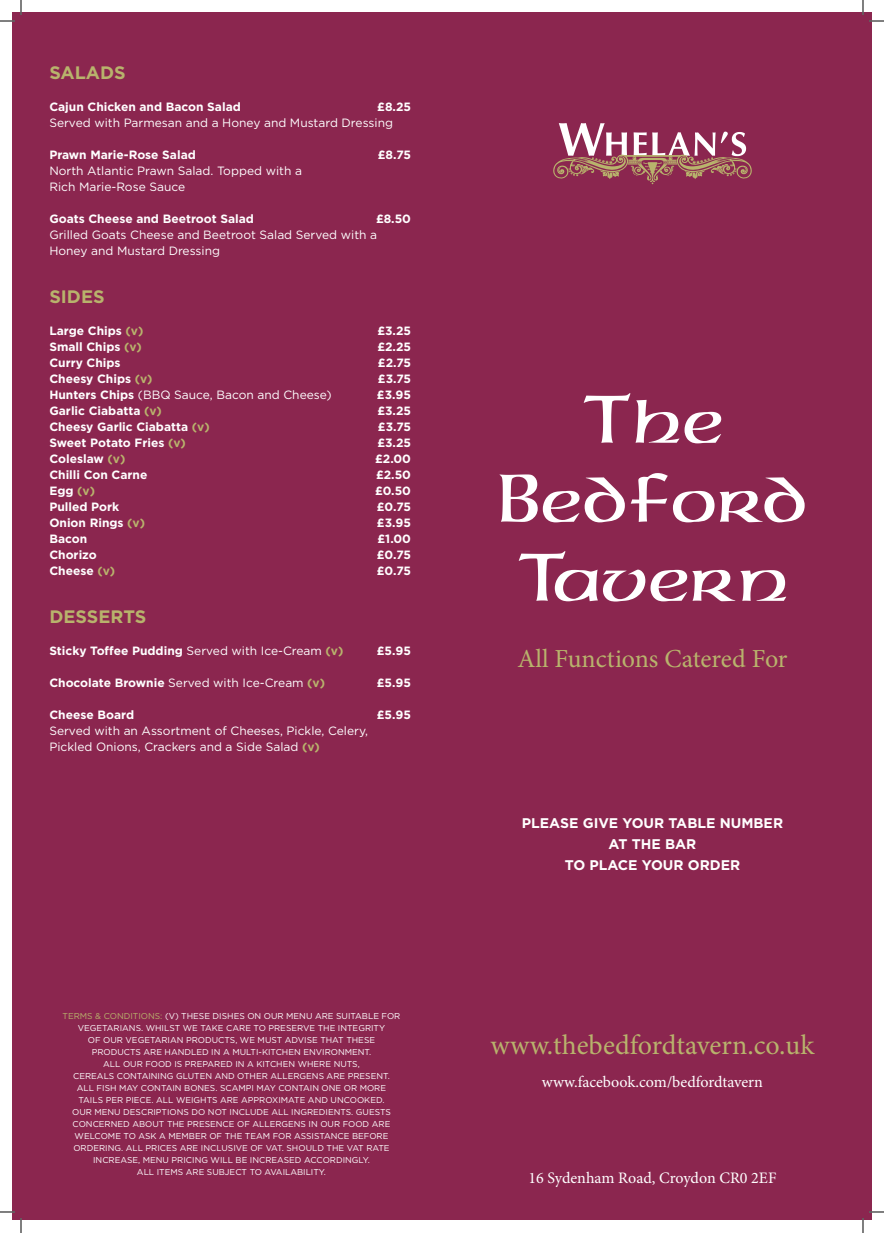
<style>
.page{position:relative;width:884px;height:1233px;background:#fff}
.page>*{position:absolute;margin:0;border:0;box-sizing:border-box;transform-origin:0 0}
.t1{font:69.9px/79px "Dalelands Uncial";color:#fff;text-align:center}
.t2{font:28px "Minion Pro";color:#b8b36c}
.t3{font:26px "Minion Pro";color:#b8b36c}
.t4{font:700 18px "Gotham";color:#b8b36c}
.t5{font:16px "Minion Pro";color:#fff}
.t6{font:700 14px/21px "Gotham";color:#fff;text-align:center}
.t7{font:700 12px "Gotham";color:#fff}
.t8{font:12px/16px "Gotham";color:#fff}
.t9{font:8.5px/12px "Gotham";color:#fff;text-align:center}
.s1{color:#b8b36c}
.s2{font-weight:700}
.s3{font-weight:400}
.s4{font-weight:700;color:#b8b36c}
</style>
<div class="page">
<div style="left:12px;top:12px;width:859px;height:1208px;background:#8b264f"></div>
<svg style="left:553px;top:123px;width:199px;height:61px"></svg>
<svg style="left:0;top:1211px;width:15px;height:1px"></svg>
<svg style="left:869px;top:1211px;width:15px;height:1px"></svg>
<svg style="left:0;top:0;width:22px;height:22px"></svg>
<svg style="left:20px;top:1218px;width:2px;height:15px"></svg>
<svg style="left:862px;top:0;width:22px;height:22px"></svg>
<svg style="left:862px;top:1218px;width:2px;height:15px"></svg>
<h3 class="t4" style="left:49px;top:62px;width:78px">SALADS</h3>
<h3 class="t7" style="left:49px;top:100px;width:193px">Cajun Chicken and Bacon Salad</h3>
<h3 class="t7" style="left:377px;top:100px;width:35px">£8.25</h3>
<h3 class="t8" style="left:49px;top:115px;width:345px">Served with Parmesan and a Honey and Mustard Dressing</h3>
<h3 class="t7" style="left:49px;top:148px;width:148px">Prawn Marie-Rose Salad</h3>
<h3 class="t7" style="left:378px;top:148px;width:35px">£8.75</h3>
<h3 class="t8" style="left:49px;top:163px;width:254px">North Atlantic Prawn Salad. Topped with a<br>Rich Marie-Rose Sauce</h3>
<h3 class="t7" style="left:49px;top:212px;width:206px">Goats Cheese and Beetroot Salad</h3>
<h3 class="t7" style="left:376px;top:212px;width:37px">£8.50</h3>
<h3 class="t8" style="left:49px;top:227px;width:329px">Grilled Goats Cheese and Beetroot Salad Served with a<br>Honey and Mustard Dressing</h3>
<h3 class="t4" style="left:49px;top:286px;width:57px">SIDES</h3>
<h3 class="t7" style="left:49px;top:324px;width:96px">Large Chips <span class="s1">(v)</span></h3>
<h3 class="t7" style="left:377px;top:324px;width:35px">£3.25</h3>
<h3 class="t7" style="left:49px;top:340px;width:94px">Small Chips <span class="s1">(v)</span></h3>
<h3 class="t7" style="left:377px;top:340px;width:35px">£2.25</h3>
<h3 class="t7" style="left:49px;top:356px;width:73px">Curry Chips</h3>
<h3 class="t7" style="left:378px;top:356px;width:35px">£2.75</h3>
<h3 class="t7" style="left:49px;top:372px;width:105px">Cheesy Chips <span class="s1">(v)</span></h3>
<h3 class="t7" style="left:378px;top:372px;width:35px">£3.75</h3>
<h3 class="t8" style="left:49px;top:387px;width:284px"><span class="s2">Hunters Chips</span> (BBQ Sauce, Bacon and Cheese)</h3>
<h3 class="t7" style="left:377px;top:388px;width:36px">£3.95</h3>
<h3 class="t7" style="left:49px;top:404px;width:114px">Garlic Ciabatta <span class="s1">(v)</span></h3>
<h3 class="t7" style="left:377px;top:404px;width:35px">£3.25</h3>
<h3 class="t7" style="left:49px;top:420px;width:162px">Cheesy Garlic Ciabatta <span class="s1">(v)</span></h3>
<h3 class="t7" style="left:378px;top:420px;width:35px">£3.75</h3>
<h3 class="t7" style="left:49px;top:436px;width:138px">Sweet Potato Fries <span class="s1">(v)</span></h3>
<h3 class="t7" style="left:377px;top:436px;width:35px">£3.25</h3>
<h3 class="t7" style="left:49px;top:452px;width:78px">Coleslaw <span class="s1">(v)</span></h3>
<h3 class="t7" style="left:375px;top:452px;width:37px">£2.00</h3>
<h3 class="t7" style="left:49px;top:468px;width:100px">Chilli Con Carne</h3>
<h3 class="t7" style="left:376px;top:468px;width:36px">£2.50</h3>
<h3 class="t7" style="left:49px;top:484px;width:47px">Egg <span class="s1">(v)</span></h3>
<h3 class="t7" style="left:375px;top:484px;width:37px">£0.50</h3>
<h3 class="t7" style="left:49px;top:500px;width:71px">Pulled Pork</h3>
<h3 class="t7" style="left:377px;top:500px;width:36px">£0.75</h3>
<h3 class="t7" style="left:49px;top:516px;width:97px">Onion Rings <span class="s1">(v)</span></h3>
<h3 class="t7" style="left:377px;top:516px;width:36px">£3.95</h3>
<h3 class="t7" style="left:49px;top:532px;width:39px">Bacon</h3>
<h3 class="t7" style="left:377px;top:532px;width:35px">£1.00</h3>
<h3 class="t7" style="left:49px;top:548px;width:49px">Chorizo</h3>
<h3 class="t7" style="left:377px;top:548px;width:36px">£0.75</h3>
<h3 class="t7" style="left:49px;top:564px;width:67px">Cheese <span class="s1">(v)</span></h3>
<h3 class="t7" style="left:377px;top:564px;width:36px">£0.75</h3>
<h3 class="t4" style="left:49px;top:606px;width:98px">DESSERTS</h3>
<h3 class="t7" style="left:49px;top:644px;width:296px">Sticky Toffee Pudding <span class="s3">Served with Ice-Cream</span> <span class="s1">(v)</span></h3>
<h3 class="t7" style="left:377px;top:644px;width:36px">£5.95</h3>
<h3 class="t8" style="left:49px;top:675px;width:277px"><span class="s2">Chocolate Brownie</span> Served with Ice-Cream <span class="s4">(v)</span></h3>
<h3 class="t7" style="left:377px;top:676px;width:36px">£5.95</h3>
<h3 class="t7" style="left:49px;top:708px;width:86px">Cheese Board</h3>
<h3 class="t7" style="left:377px;top:708px;width:36px">£5.95</h3>
<h3 class="t8" style="left:49px;top:723px;width:320px">Served with an Assortment of Cheeses, Pickle, Celery,<br>Pickled Onions, Crackers and a Side Salad <span class="s4">(v)</span></h3>
<p class="t9" style="left:63px;top:1010px;width:339px"><span class="s1">TERMS &amp; CONDITIONS:</span> (V) THESE DISHES ON OUR MENU ARE SUITABLE FOR VEGETARIANS. WHILST WE TAKE CARE TO PRESERVE THE INTEGRITY<br>OF OUR VEGETARIAN PRODUCTS, WE MUST ADVISE THAT THESE PRODUCTS ARE HANDLED IN A MULTI-KITCHEN ENVIRONMENT.<br>ALL OUR FOOD IS PREPARED IN A KITCHEN WHERE NUTS,<br>CEREALS CONTAINING GLUTEN AND OTHER ALLERGENS ARE PRESENT.<br>ALL FISH MAY CONTAIN BONES. SCAMPI MAY CONTAIN ONE OR MORE<br>TAILS PER PIECE. ALL WEIGHTS ARE APPROXIMATE AND UNCOOKED.<br>OUR MENU DESCRIPTIONS DO NOT INCLUDE ALL INGREDIENTS. GUESTS CONCERNED ABOUT THE PRESENCE OF ALLERGENS IN OUR FOOD ARE WELCOME TO ASK A MEMBER OF THE TEAM FOR ASSISTANCE BEFORE ORDERING. ALL PRICES ARE INCLUSIVE OF VAT. SHOULD THE VAT RATE INCREASE, MENU PRICING WILL BE INCREASED ACCORDINGLY.<br>ALL ITEMS ARE SUBJECT TO AVAILABILITY.</p>
<h1 class="t1" style="left:497px;top:381px;width:312px">The<br>Bedford<br>Tavern</h1>
<h3 class="t3" style="left:517px;top:641px;width:272px">All Functions Catered For</h3>
<h3 class="t6" style="left:522px;top:812px;width:263px">PLEASE GIVE YOUR TABLE NUMBER<br>AT THE BAR<br>TO PLACE YOUR ORDER</h3>
<h2 class="t2" style="left:491px;top:1026px;width:325px">www.thebedfordtavern.co.uk</h2>
<h3 class="t5" style="left:542px;top:1071px;width:223px">www.facebook.com/bedfordtavern</h3>
<h3 class="t5" style="left:528px;top:1167px;width:250px">16 Sydenham Road, Croydon CR0 2EF</h3>
</div>
